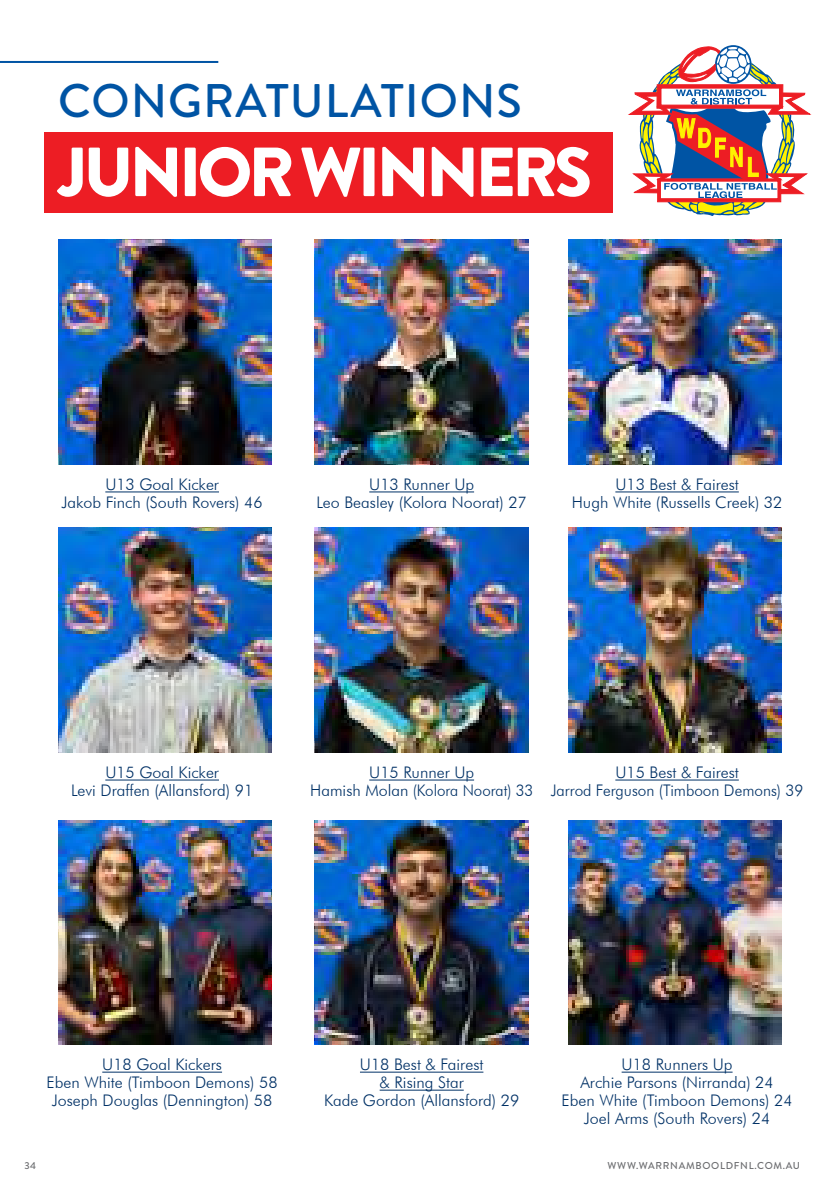
<style>
.page{position:relative;width:840px;height:1191px;background:#fff}
.page>*{position:absolute;margin:0;border:0;box-sizing:border-box;transform-origin:0 0}
.t1{font:900 69.4px "Brandon Grotesque";letter-spacing:-.06em;color:#fff}
.t2{font:500 47px "Brandon Grotesque";letter-spacing:.02em;color:#0054a4}
.t3{font:300 16px/18px "Futura BT";color:#003166;text-align:center}
.t4{font:500 10px "Brandon Grotesque";letter-spacing:.07em;color:#6d6e71}
</style>
<div class="page">
<div style="left:44px;top:132px;width:568px;height:81px;background:#ed1d24"></div>
<hr style="left:0;top:61px;width:218px;height:2px;background:#0054a4">
<img style="left:58px;top:240px;width:213px;height:224px">
<img style="left:58px;top:528px;width:213px;height:224px">
<img style="left:58px;top:820px;width:213px;height:224px">
<img style="left:315px;top:240px;width:213px;height:224px">
<img style="left:315px;top:528px;width:213px;height:224px">
<img style="left:315px;top:820px;width:213px;height:224px">
<img style="left:568px;top:240px;width:213px;height:224px">
<img style="left:568px;top:528px;width:213px;height:224px">
<img style="left:568px;top:820px;width:213px;height:224px">
<hr style="left:105px;top:779px;width:114px;height:1px;background:#003166">
<hr style="left:102px;top:1071px;width:120px;height:1px;background:#003166">
<hr style="left:369px;top:779px;width:105px;height:1px;background:#003166">
<hr style="left:360px;top:1071px;width:123px;height:1px;background:#003166">
<hr style="left:379px;top:1089px;width:84px;height:1px;background:#003166">
<hr style="left:615px;top:779px;width:123px;height:1px;background:#003166">
<hr style="left:621px;top:1071px;width:111px;height:1px;background:#003166">
<svg style="left:628px;top:45px;width:183px;height:171px"></svg>
<hr style="left:105px;top:491px;width:114px;height:1px;background:#003166">
<hr style="left:369px;top:491px;width:105px;height:1px;background:#003166">
<hr style="left:615px;top:491px;width:123px;height:1px;background:#003166">
<h2 class="t2" style="left:58px;top:68px;width:465px">CONGRATULATIONS</h2>
<h1 class="t1" style="left:58px;top:123px;width:535px">JUNIOR WINNERS</h1>
<p class="t3" style="left:62px;top:475px;width:202px">U13 Goal Kicker<br>Jakob Finch (South Rovers) 46</p>
<p class="t3" style="left:316px;top:475px;width:212px">U13 Runner Up<br>Leo Beasley (Kolora Noorat) 27</p>
<p class="t3" style="left:571px;top:475px;width:212px">U13 Best &amp; Fairest<br>Hugh White (Russells Creek) 32</p>
<p class="t3" style="left:71px;top:763px;width:183px">U15 Goal Kicker<br>Levi Draffen (Allansford) 91</p>
<p class="t3" style="left:310px;top:763px;width:224px">U15 Runner Up<br>Hamish Molan (Kolora Noorat) 33</p>
<p class="t3" style="left:550px;top:763px;width:254px">U15 Best &amp; Fairest<br>Jarrod Ferguson (Timboon Demons) 39</p>
<p class="t3" style="left:47px;top:1055px;width:232px">U18 Goal Kickers<br>Eben White (Timboon Demons) 58<br>Joseph Douglas (Dennington) 58</p>
<p class="t3" style="left:324px;top:1055px;width:196px">U18 Best &amp; Fairest<br>&amp; Rising Star<br>Kade Gordon (Allansford) 29</p>
<p class="t3" style="left:561px;top:1055px;width:232px">U18 Runners Up<br>Archie Parsons (Nirranda) 24<br>Eben White (Timboon Demons) 24<br>Joel Arms (South Rovers) 24</p>
<p class="t4" style="left:24px;top:1159px;width:13px">34</p>
<p class="t4" style="left:607px;top:1159px;width:194px">WWW.WARRNAMBOOLDFNL.COM.AU</p>
</div>
